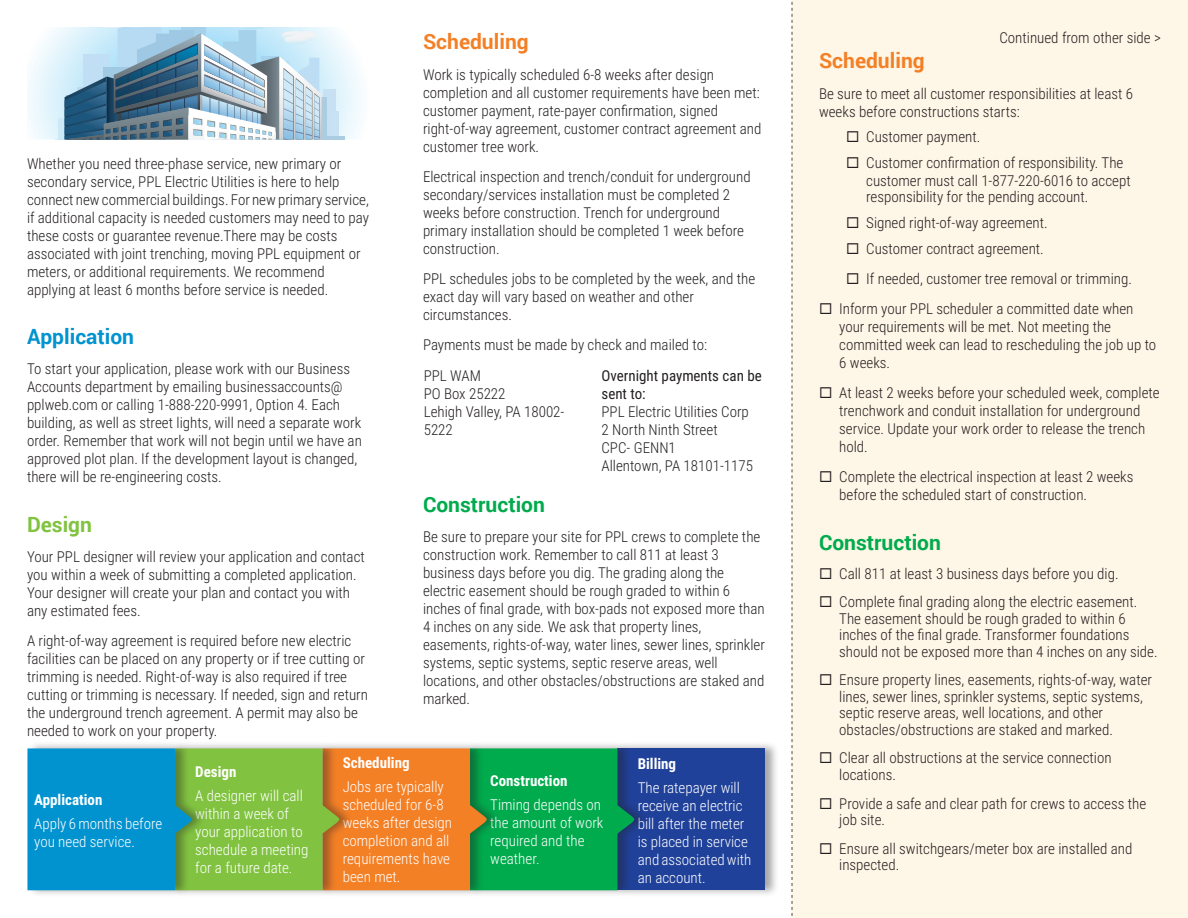
<style>
.page{position:relative;width:1188px;height:918px;background:#fff}
.page>*{position:absolute;margin:0;border:0;box-sizing:border-box;transform-origin:0 0}
.t1{font:700 21px "Roboto";color:#00ab4d}
.t2{font:700 21px "Roboto";color:#f48026}
.t3{font:700 21px "Roboto";color:#0093d0}
.t4{font:700 21px "Roboto";color:#81c340}
.t5{font:300 15px/18px "Roboto Condensed";color:#231f20}
.t6{font:300 15px/18px "Roboto Condensed";color:#fff}
.t7{font:700 15px "Roboto Condensed";color:#fff}
.t8{font:15px/18px "Roboto Condensed";color:#231f20}
</style>
<div class="page">
<div style="left:616px;top:741px;width:163px;height:157px;background:#231f20;opacity:.4"></div>
<div style="left:617px;top:748px;width:148px;height:142px;background:#20419a"></div>
<div style="left:791px;top:0;width:397px;height:918px;background:#fef6e6"></div>
<div style="left:469px;top:741px;width:179px;height:157px;background:#231f20;opacity:.4"></div>
<div style="left:321px;top:741px;width:180px;height:157px;background:#231f20;opacity:.4"></div>
<div style="left:174px;top:741px;width:179px;height:157px;background:#231f20;opacity:.4"></div>
<div style="left:27px;top:741px;width:179px;height:157px;background:#231f20;opacity:.4"></div>
<svg style="left:27px;top:748px;width:607px;height:142px;background:#5a9c62"></svg>
<svg style="left:27px;top:27px;width:334px;height:113px"></svg>
<svg style="left:847px;top:131px;width:11px;height:11px"></svg>
<svg style="left:847px;top:157px;width:11px;height:11px"></svg>
<svg style="left:847px;top:217px;width:11px;height:11px"></svg>
<svg style="left:847px;top:243px;width:11px;height:11px"></svg>
<svg style="left:847px;top:273px;width:11px;height:11px"></svg>
<svg style="left:820px;top:303px;width:11px;height:11px"></svg>
<svg style="left:820px;top:387px;width:11px;height:11px"></svg>
<svg style="left:820px;top:471px;width:11px;height:11px"></svg>
<svg style="left:820px;top:568px;width:11px;height:11px"></svg>
<svg style="left:820px;top:596px;width:11px;height:11px"></svg>
<svg style="left:820px;top:674px;width:11px;height:11px"></svg>
<svg style="left:820px;top:752px;width:11px;height:11px"></svg>
<svg style="left:820px;top:798px;width:11px;height:11px"></svg>
<svg style="left:820px;top:843px;width:11px;height:11px"></svg>
<p class="t5" style="left:27px;top:154px;width:344px">Whether you need three-phase service, new primary or secondary service, PPL Electric Utilities is here to help connect new commercial buildings. For new primary service, if additional capacity is needed customers may need to pay these costs or guarantee revenue.There may be costs associated with joint trenching, moving PPL equipment or meters, or additional requirements. We recommend applying at least 6 months before service is needed.</p>
<h1 class="t3" style="left:27px;top:322px;width:109px">Application</h1>
<p class="t5" style="left:27px;top:360px;width:336px">To start your application, please work with our Business Accounts department by emailing businessaccounts@ pplweb.com or calling 1-888-220-9991, Option 4. Each building, as well as street lights, will need a separate work order. Remember that work will not begin until we have an approved plot plan. If the development layout is changed, there will be re-engineering costs.</p>
<h1 class="t4" style="left:27px;top:510px;width:66px">Design</h1>
<p class="t5" style="left:27px;top:547px;width:339px">Your PPL designer will review your application and contact you within a week of submitting a completed application.<br>Your designer will create your plan and contact you with any estimated fees.</p>
<p class="t5" style="left:27px;top:632px;width:343px">A right-of-way agreement is required before new electric facilities can be placed on any property or if tree cutting or trimming is needed. Right-of-way is also required if tree cutting or trimming is necessary. If needed, sign and return the underground trench agreement. A permit may also be needed to work on your property.</p>
<h1 class="t2" style="left:423px;top:27px;width:107px">Scheduling</h1>
<p class="t5" style="left:423px;top:65px;width:340px">Work is typically scheduled 6-8 weeks after design completion and all customer requirements have been met: customer payment, rate-payer confirmation, signed right-of-way agreement, customer contract agreement and customer tree work.</p>
<p class="t5" style="left:423px;top:167px;width:329px">Electrical inspection and trench/conduit for underground secondary/services installation must be completed 2 weeks before construction. Trench for underground primary installation should be completed 1 week before construction.</p>
<p class="t5" style="left:423px;top:269px;width:334px">PPL schedules jobs to be completed by the week, and the exact day will vary based on weather and other circumstances.</p>
<p class="t5" style="left:423px;top:335px;width:286px">Payments must be made by check and mailed to:</p>
<p class="t5" style="left:424px;top:366px;width:142px">PPL WAM<br>PO Box 25222<br>Lehigh Valley, PA 18002-<br>5222</p>
<p class="t8" style="left:602px;top:366px;width:162px">Overnight payments can be sent to:</p>
<p class="t5" style="left:602px;top:402px;width:153px">PPL Electric Utilities Corp<br>2 North Ninth Street<br>CPC- GENN1<br>Allentown, PA 18101-1175</p>
<h1 class="t1" style="left:423px;top:490px;width:123px">Construction</h1>
<p class="t5" style="left:423px;top:527px;width:343px">Be sure to prepare your site for PPL crews to complete the construction work. Remember to call 811 at least 3 business days before you dig. The grading along the electric easement should be rough graded to within 6 inches of final grade, with box-pads not exposed more than 4 inches on any side. We ask that property lines, easements, rights-of-way, water lines, sewer lines, sprinkler systems, septic systems, septic reserve areas, well locations, and other obstacles/obstructions are staked and marked.</p>
<p class="t7" style="left:34px;top:789px;width:70px">Application</p>
<p class="t6" style="left:34px;top:814px;width:130px">Apply 6 months before you need service.</p>
<p class="t7" style="left:195px;top:761px;width:43px">Design</p>
<p class="t6" style="left:195px;top:786px;width:115px">A designer will call within a week of your application to schedule a meeting for a future date.</p>
<p class="t7" style="left:343px;top:752px;width:68px">Scheduling</p>
<p class="t6" style="left:343px;top:777px;width:111px">Jobs are typically scheduled for 6-8 weeks after design completion and all requirements have been met.</p>
<p class="t7" style="left:490px;top:770px;width:79px">Construction</p>
<p class="t6" style="left:490px;top:795px;width:115px">Timing depends on the amount of work required and the weather.</p>
<p class="t7" style="left:638px;top:753px;width:40px">Billing</p>
<p class="t6" style="left:638px;top:778px;width:115px">The ratepayer will receive an electric bill after the meter is placed in service and associated with an account.</p>
<p class="t5" style="left:999px;top:28px;width:163px">Continued from other side &gt;</p>
<h1 class="t2" style="left:819px;top:46px;width:107px">Scheduling</h1>
<p class="t5" style="left:819px;top:84px;width:316px">Be sure to meet all customer responsibilities at least 6 weeks before constructions starts:</p>
<p class="t5" style="left:866px;top:123px;width:259px;line-height:25.7px">Customer payment.<br>Customer confirmation of responsibility. The</p>
<p class="t5" style="left:866px;top:172px;width:266px;line-height:16.5px">customer must call 1-877-220-6016 to accept responsibility for the pending account.</p>
<p class="t5" style="left:866px;top:209px;width:183px;line-height:25.7px">Signed right-of-way agreement.<br>Customer contract agreement.</p>
<p class="t5" style="left:839px;top:263px;width:296px;line-height:30.2px;text-align:right">If needed, customer tree removal or trimming.<br>Inform your PPL scheduler a committed date when</p>
<p class="t5" style="left:839px;top:317px;width:319px">your requirements will be met. Not meeting the committed week can lead to rescheduling the job up to<br>6 weeks.</p>
<p class="t5" style="left:839px;top:383px;width:322px">At least 2 weeks before your scheduled week, complete trenchwork and conduit installation for underground service. Update your work order to release the trench hold.</p>
<p class="t5" style="left:839px;top:467px;width:296px">Complete the electrical inspection at least 2 weeks before the scheduled start of construction.</p>
<h1 class="t1" style="left:819px;top:528px;width:123px">Construction</h1>
<p class="t5" style="left:839px;top:558px;width:300px;line-height:28.7px">Call 811 at least 3 business days before you dig.<br>Complete final grading along the electric easement.</p>
<p class="t5" style="left:839px;top:610px;width:320px;line-height:16.5px">The easement should be rough graded to within 6 inches of the final grade. Transformer foundations should not be exposed more than 4 inches on any side.</p>
<p class="t5" style="left:839px;top:671px;width:314px;line-height:16.5px">Ensure property lines, easements, rights-of-way, water lines, sewer lines, sprinkler systems, septic systems, septic reserve areas, well locations, and other obstacles/obstructions are staked and marked.</p>
<p class="t5" style="left:839px;top:749px;width:274px;line-height:16.5px">Clear all obstructions at the service connection locations.</p>
<p class="t5" style="left:839px;top:794px;width:308px;line-height:16.5px">Provide a safe and clear path for crews to access the job site.</p>
<p class="t5" style="left:839px;top:840px;width:295px;line-height:16.5px">Ensure all switchgears/meter box are installed and inspected.</p>
</div>
